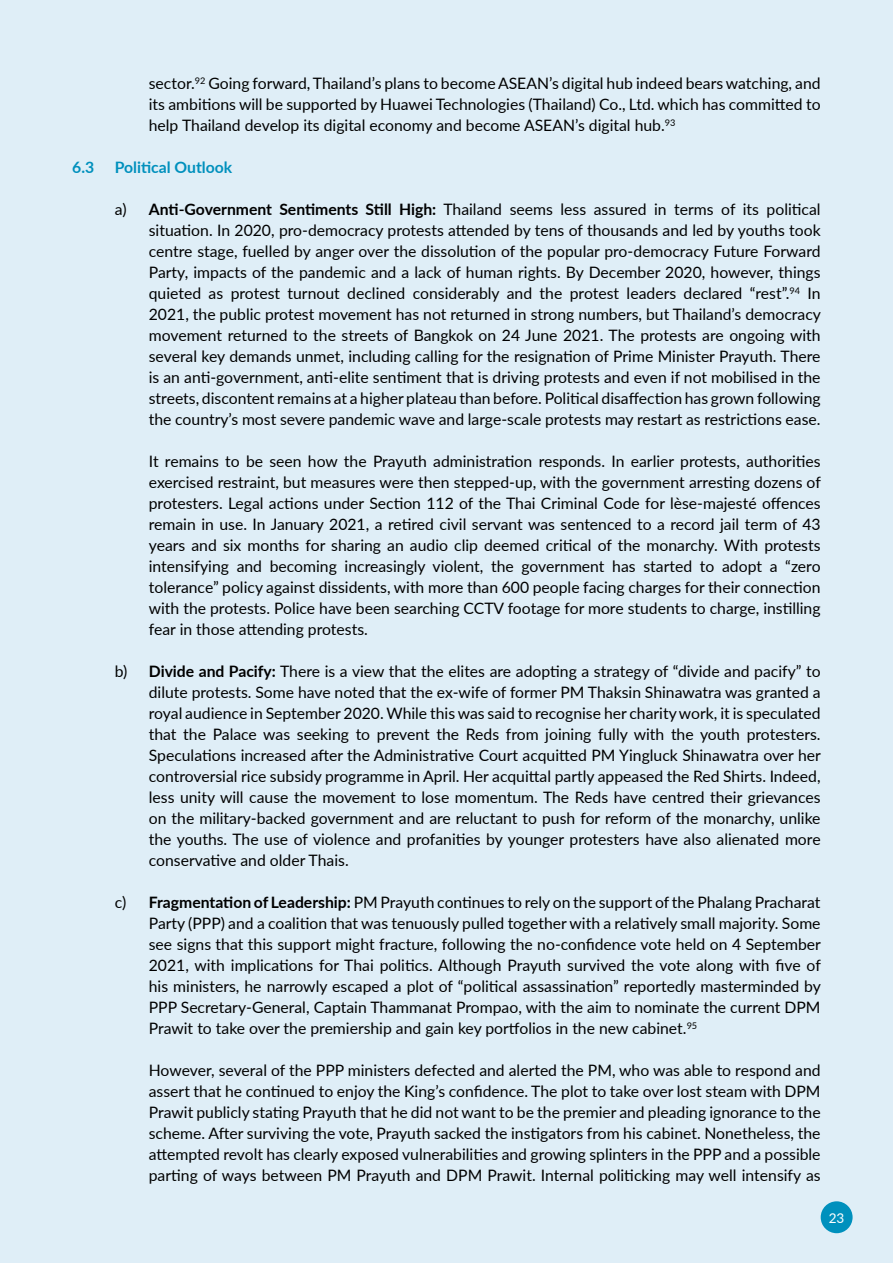
<style>
.page{position:relative;width:893px;height:1263px;background:#dfeef7}
.page>*{position:absolute;margin:0;border:0;box-sizing:border-box;transform-origin:0 0}
.t1{font:15.75px/21px "Lato";color:#000;text-align:justify}
.t2{font:700 15.75px "Lato";color:#0090bd}
.t3{font:13.5px "Lato";color:#fff}
.s1{font-weight:700}
</style>
<div class="page">
<div style="left:821px;top:1201px;width:32px;height:32px;background:#0090bd;border-radius:50%"></div>
<p class="t1" style="left:149px;top:72px;width:673px">sector.<sup>92</sup> Going forward, Thailand’s plans to become ASEAN’s digital hub indeed bears watching, and its ambitions will be supported by Huawei Technologies (Thailand) Co., Ltd. which has committed to help Thailand develop its digital economy and become ASEAN’s digital hub.<sup>93</sup></p>
<p class="t2" style="left:72px;top:156px;width:24px">6.3</p>
<p class="t2" style="left:115px;top:156px;width:119px">Political Outlook</p>
<p class="t1" style="left:149px;top:198px;width:674px;text-indent:-34px">a) <span class="s1">Anti-Government Sentiments Still High:</span> Thailand seems less assured in terms of its political situation. In 2020, pro-democracy protests attended by tens of thousands and led by youths took centre stage, fuelled by anger over the dissolution of the popular pro-democracy Future Forward Party, impacts of the pandemic and a lack of human rights. By December 2020, however, things quieted as protest turnout declined considerably and the protest leaders declared “rest”.<sup>94</sup> In 2021, the public protest movement has not returned in strong numbers, but Thailand’s democracy movement returned to the streets of Bangkok on 24 June 2021. The protests are ongoing with several key demands unmet, including calling for the resignation of Prime Minister Prayuth. There is an anti-government, anti-elite sentiment that is driving protests and even if not mobilised in the streets, discontent remains at a higher plateau than before. Political disaffection has grown following the country’s most severe pandemic wave and large-scale protests may restart as restrictions ease.</p>
<p class="t1" style="left:149px;top:450px;width:674px">It remains to be seen how the Prayuth administration responds. In earlier protests, authorities exercised restraint, but measures were then stepped-up, with the government arresting dozens of protesters. Legal actions under Section 112 of the Thai Criminal Code for lèse-majesté offences remain in use. In January 2021, a retired civil servant was sentenced to a record jail term of 43 years and six months for sharing an audio clip deemed critical of the monarchy. With protests intensifying and becoming increasingly violent, the government has started to adopt a “zero tolerance” policy against dissidents, with more than 600 people facing charges for their connection with the protests. Police have been searching CCTV footage for more students to charge, instilling fear in those attending protests.</p>
<p class="t1" style="left:149px;top:660px;width:674px;text-indent:-34px">b) <span class="s1">Divide and Pacify:</span> There is a view that the elites are adopting a strategy of “divide and pacify” to dilute protests. Some have noted that the ex-wife of former PM Thaksin Shinawatra was granted a royal audience in September 2020. While this was said to recognise her charity work, it is speculated that the Palace was seeking to prevent the Reds from joining fully with the youth protesters.<br>Speculations increased after the Administrative Court acquitted PM Yingluck Shinawatra over her controversial rice subsidy programme in April. Her acquittal partly appeased the Red Shirts. Indeed, less unity will cause the movement to lose momentum. The Reds have centred their grievances on the military-backed government and are reluctant to push for reform of the monarchy, unlike the youths. The use of violence and profanities by younger protesters have also alienated more conservative and older Thais.</p>
<p class="t1" style="left:149px;top:891px;width:674px;text-indent:-34px">c) <span class="s1">Fragmentation of Leadership:</span> PM Prayuth continues to rely on the support of the Phalang Pracharat Party (PPP) and a coalition that was tenuously pulled together with a relatively small majority. Some see signs that this support might fracture, following the no-confidence vote held on 4 September 2021, with implications for Thai politics. Although Prayuth survived the vote along with five of his ministers, he narrowly escaped a plot of “political assassination” reportedly masterminded by PPP Secretary-General, Captain Thammanat Prompao, with the aim to nominate the current DPM Prawit to take over the premiership and gain key portfolios in the new cabinet.<sup>95</sup></p>
<p class="t1" style="left:149px;top:1059px;width:673px">However, several of the PPP ministers defected and alerted the PM, who was able to respond and assert that he continued to enjoy the King’s confidence. The plot to take over lost steam with DPM Prawit publicly stating Prayuth that he did not want to be the premier and pleading ignorance to the scheme. After surviving the vote, Prayuth sacked the instigators from his cabinet. Nonetheless, the attempted revolt has clearly exposed vulnerabilities and growing splinters in the PPP and a possible parting of ways between PM Prayuth and DPM Prawit. Internal politicking may well intensify as</p>
<p class="t3" style="left:829px;top:1208px;width:17px">23</p>
</div>
